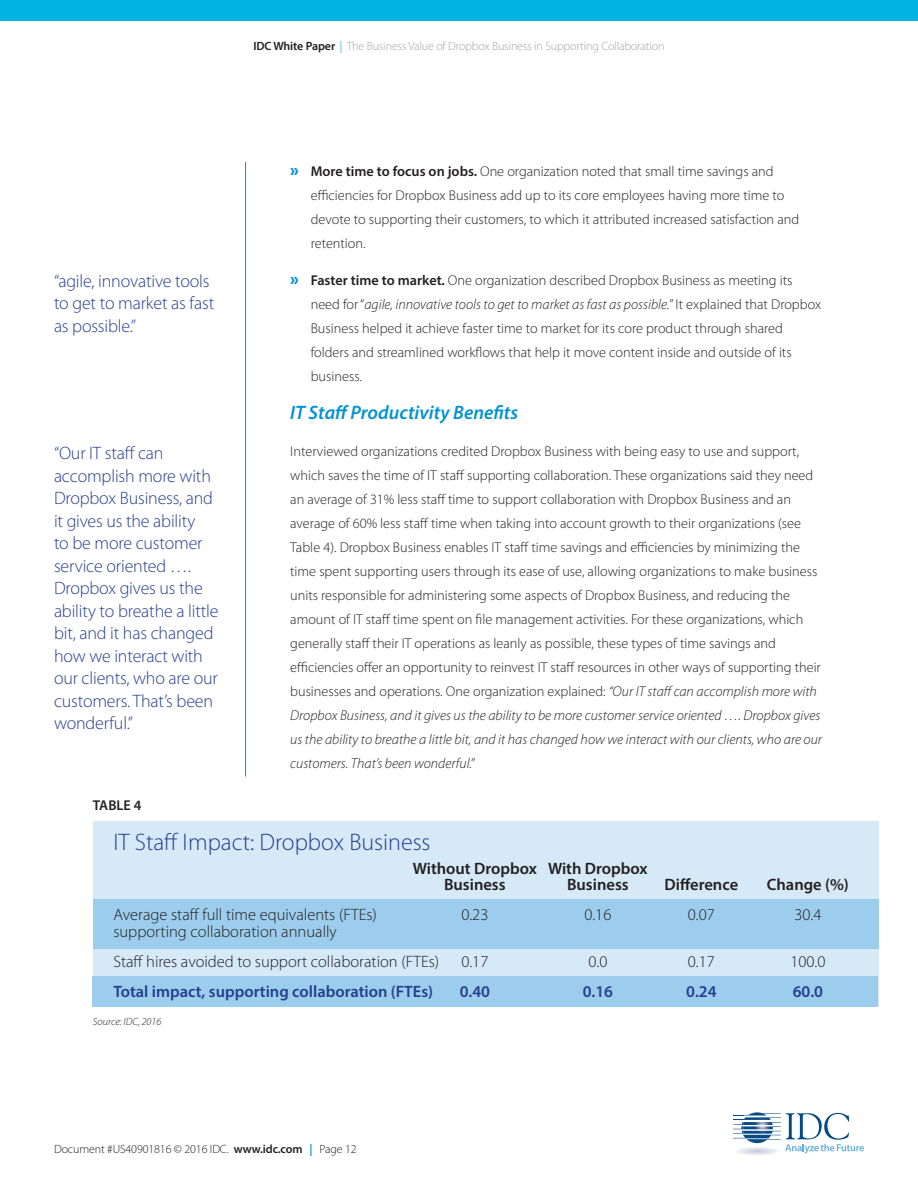
<style>
.page{position:relative;width:918px;height:1188px;background:#fff}
.page>*{position:absolute;margin:0;border:0;box-sizing:border-box;transform-origin:0 0}
.t1{font:300 24px "Myriad Pro";color:#253f8e}
.t2{font:italic 600 19.5px "Myriad Pro";color:#0092d3}
.t3{font:300 18px/22.5px "Myriad Pro";letter-spacing:-.01em;color:#253f8e}
.t4{font:300 16.5px "Myriad Pro";color:#231f20}
.t5{font:600 16.5px/16.5px "Myriad Pro";color:#231f20}
.t6{font:600 16.5px "Myriad Pro";color:#253f8e}
.t7{font:300 14.25px/24px "Myriad Pro";color:#231f20}
.t8{font:600 14.25px "Myriad Pro";color:#231f20}
.t9{font:300 12px "Myriad Pro";letter-spacing:-.01em;color:#a1a3a6}
.t10{font:300 12px "Myriad Pro";letter-spacing:-.01em;color:#231f20}
.t11{font:italic 300 10.5px "Myriad Pro";color:#231f20}
.s1{font-weight:600;color:#231f20}
.s2{color:#0092d3}
.s3{font-weight:900;font-size:18px;color:#0092d3}
.s4{font-weight:600}
.s5{font-style:italic}
.s6{font-weight:600;color:#0092d3}
</style>
<div class="page">
<svg style="left:733px;top:1113px;width:131px;height:42px"></svg>
<div style="left:0;top:0;width:918px;height:21px;background:#00b3e3"></div>
<hr style="left:245px;top:162px;width:1px;height:615px;background:#0092d3">
<div style="left:93px;top:821px;width:785px;height:186px;background:#d5e9f7"></div>
<div style="left:93px;top:899px;width:785px;height:50px;background:#9ccdec"></div>
<div style="left:93px;top:976px;width:785px;height:31px;background:#9ccdec"></div>
<p class="t9" style="left:253px;top:39px;width:413px"><span class="s1">IDC White Paper</span> <span class="s2">|</span> The Business Value of Dropbox Business in Supporting Collaboration</p>
<p class="t3" style="left:54px;top:269px;width:162px">“agile, innovative tools to get to market as fast as possible.”</p>
<p class="t3" style="left:54px;top:442px;width:166px">“Our IT staff can accomplish more with<br>Dropbox Business, and it gives us the ability<br>to be more customer service oriented ….<br>Dropbox gives us the ability to breathe a little bit, and it has changed how we interact with our clients, who are our customers. That’s been wonderful.”</p>
<p class="t8" style="left:93px;top:797px;width:50px">TABLE 4</p>
<p class="t7" style="left:311px;top:159px;width:490px;text-indent:-21px"><span class="s3">»</span> <span class="s4">More time to focus on jobs.</span> One organization noted that small time savings and efficiencies for Dropbox Business add up to its core employees having more time to devote to supporting their customers, to which it attributed increased satisfaction and retention.</p>
<p class="t7" style="left:311px;top:268px;width:512px;text-indent:-21px"><span class="s3">»</span> <span class="s4">Faster time to market.</span> One organization described Dropbox Business as meeting its need for “<span class="s5">agile, innovative tools to get to market as fast as possible.</span>” It explained that Dropbox Business helped it achieve faster time to market for its core product through shared folders and streamlined workflows that help it move content inside and outside of its business.</p>
<p class="t2" style="left:290px;top:400px;width:229px">IT Staff Productivity Benefits</p>
<p class="t7" style="left:290px;top:439px;width:533px">Interviewed organizations credited Dropbox Business with being easy to use and support, which saves the time of IT staff supporting collaboration. These organizations said they need an average of 31% less staff time to support collaboration with Dropbox Business and an average of 60% less staff time when taking into account growth to their organizations (see Table 4). Dropbox Business enables IT staff time savings and efficiencies by minimizing the time spent supporting users through its ease of use, allowing organizations to make business units responsible for administering some aspects of Dropbox Business, and reducing the amount of IT staff time spent on file management activities. For these organizations, which generally staff their IT operations as leanly as possible, these types of time savings and efficiencies offer an opportunity to reinvest IT staff resources in other ways of supporting their businesses and operations. One organization explained: <span class="s5">“Our IT staff can accomplish more with Dropbox Business, and it gives us the ability to be more customer service oriented …. Dropbox gives us the ability to breathe a little bit, and it has changed how we interact with our clients, who are our customers. That’s been wonderful.”</span></p>
<p class="t1" style="left:113px;top:827px;width:319px">IT Staff Impact: Dropbox Business</p>
<p class="t5" style="left:444px;top:859px;width:205px;text-indent:-31px">Without Dropbox With Dropbox<br>Business</p>
<p class="t5" style="left:567px;top:876px;width:63px">Business</p>
<p class="t5" style="left:665px;top:876px;width:75px">Difference</p>
<p class="t5" style="left:767px;top:876px;width:84px">Change (%)</p>
<p class="t4" style="left:113px;top:905px;width:265px">Average staff full time equivalents (FTEs)</p>
<p class="t4" style="left:461px;top:905px;width:29px">0.23</p>
<p class="t4" style="left:584px;top:905px;width:29px">0.16</p>
<p class="t4" style="left:688px;top:905px;width:29px">0.07</p>
<p class="t4" style="left:794px;top:905px;width:29px">30.4</p>
<p class="t4" style="left:113px;top:921px;width:225px">supporting collaboration annually</p>
<p class="t4" style="left:113px;top:951px;width:327px">Staff hires avoided to support collaboration (FTEs)</p>
<p class="t4" style="left:461px;top:951px;width:29px">0.17</p>
<p class="t4" style="left:588px;top:951px;width:20px">0.0</p>
<p class="t4" style="left:688px;top:951px;width:29px">0.17</p>
<p class="t4" style="left:790px;top:951px;width:37px">100.0</p>
<p class="t6" style="left:113px;top:981px;width:321px">Total impact, supporting collaboration (FTEs)</p>
<p class="t6" style="left:460px;top:981px;width:32px">0.40</p>
<p class="t6" style="left:583px;top:981px;width:32px">0.16</p>
<p class="t6" style="left:686px;top:981px;width:32px">0.24</p>
<p class="t6" style="left:793px;top:981px;width:32px">60.0</p>
<p class="t11" style="left:93px;top:1015px;width:70px">Source: IDC, 2016</p>
<p class="t10" style="left:54px;top:1141px;width:304px">Document #US40901816 © 2016 IDC. <span class="s4">www.idc.com</span> <span class="s6">|</span> Page 12</p>
</div>
